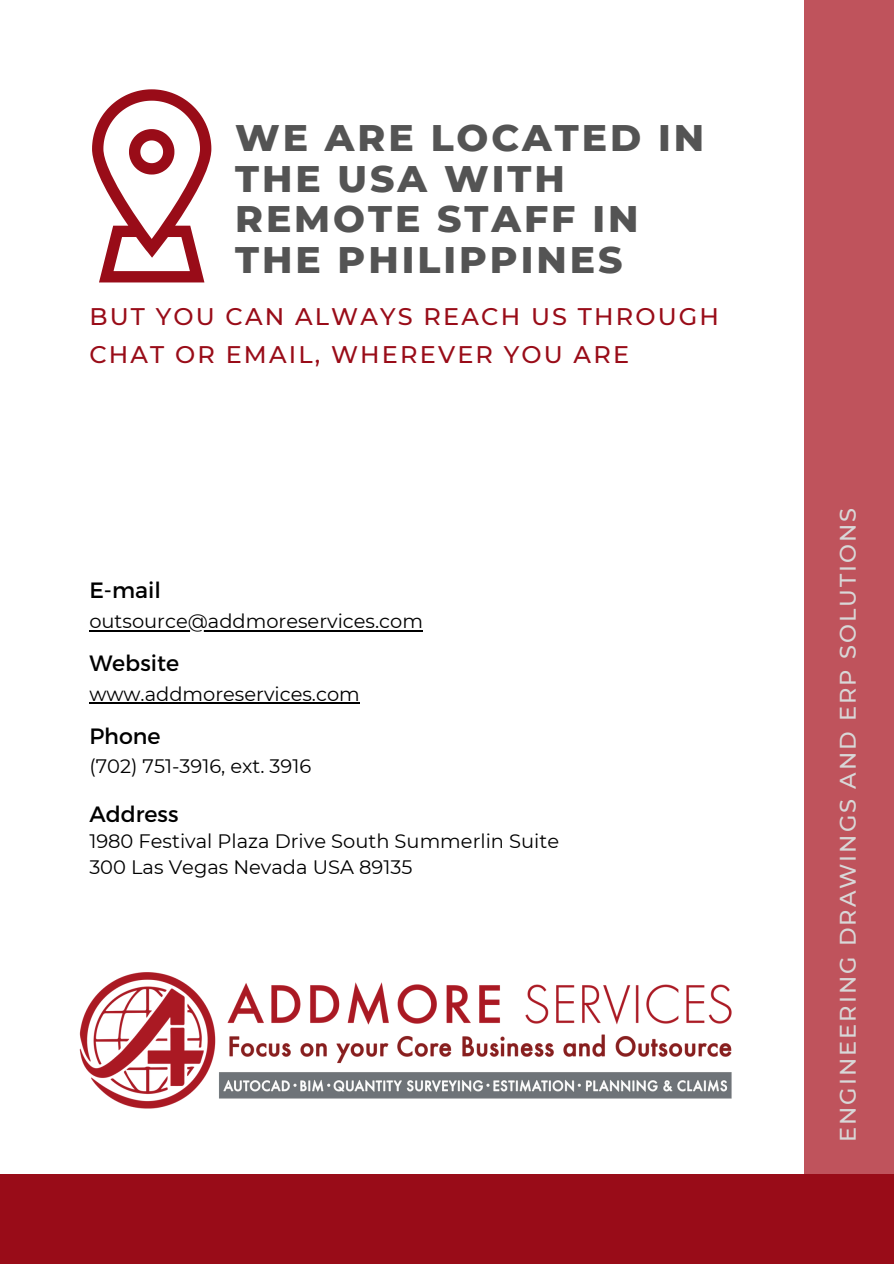
<style>
.page{position:relative;width:894px;height:1264px;background:#fff}
.page>*{position:absolute;margin:0;border:0;box-sizing:border-box;transform-origin:0 0}
.t1{font:800 37.65px/40.5px "Montserrat";letter-spacing:.08em;color:#545454}
.t2{font:500 24px/38.2px "Montserrat";letter-spacing:.09em;color:#990c18}
.t3{font:500 22.5px "Montserrat";letter-spacing:.09em;color:#d8d8d8}
.t4{font:22.05px "Montserrat";color:#000}
.t5{font:19.5px/26.7px "Montserrat";color:#000}
</style>
<div class="page">
<div style="left:804px;top:0;width:89px;height:1231px;background:#bf535c"></div>
<div style="left:0;top:1174px;width:893px;height:89px;background:#990c18"></div>
<svg style="left:92px;top:89px;width:119px;height:193px"></svg>
<hr style="left:89px;top:630px;width:334px;height:1px;background:#000">
<hr style="left:89px;top:702px;width:271px;height:2px;background:#000">
<img style="left:79px;top:972px;width:653px;height:137px">
<h2 class="t1" style="left:235px;top:117px;width:470px">WE ARE LOCATED IN<br>THE USA WITH<br>REMOTE STAFF IN<br>THE PHILIPPINES</h2>
<p class="t2" style="left:89px;top:297px;width:631px">BUT YOU CAN ALWAYS REACH US THROUGH<br>CHAT OR EMAIL, WHEREVER YOU ARE</p>
<h2 class="t4" style="left:89px;top:576px;width:73px">E-mail</h2>
<h1 class="t5" style="left:89px;top:608px;width:335px">outsource@addmoreservices.com</h1>
<p class="t4" style="left:89px;top:649px;width:91px">Website</p>
<h3 class="t5" style="left:89px;top:680px;width:272px">www.addmoreservices.com</h3>
<p class="t4" style="left:89px;top:721px;width:73px">Phone</p>
<h3 class="t5" style="left:89px;top:752px;width:223px">(702) 751-3916, ext. 3916</h3>
<p class="t4" style="left:89px;top:799px;width:91px">Address</p>
<h3 class="t5" style="left:89px;top:827px;width:471px">1980 Festival Plaza Drive South Summerlin Suite<br>300 Las Vegas Nevada USA 89135</h3>
<p class="t3" style="left:833px;top:1141px;width:635px;rotate:-90deg">ENGINEERING DRAWINGS AND ERP SOLUTIONS</p>
</div>
